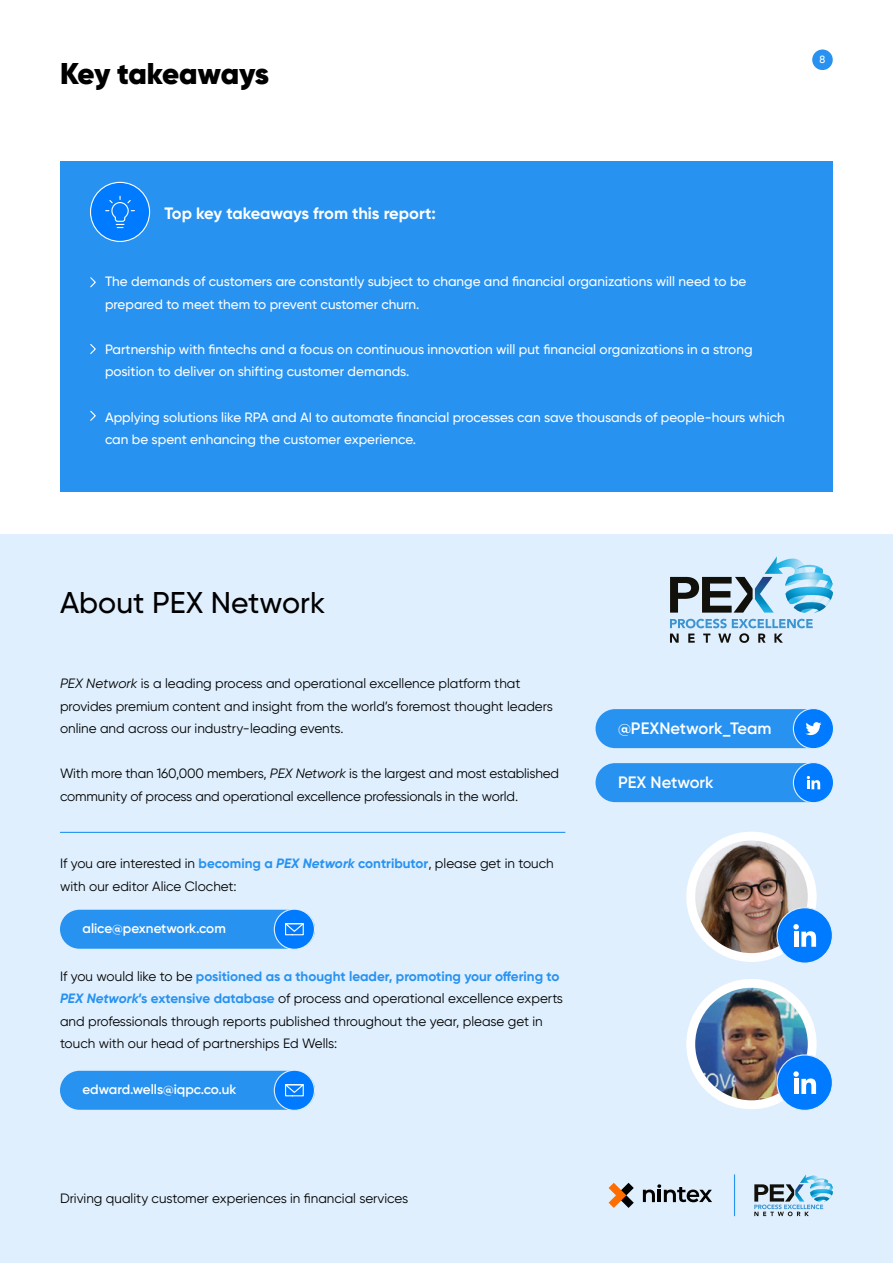
<style>
.page{position:relative;width:893px;height:1263px;background:#fff}
.page>*{position:absolute;margin:0;border:0;box-sizing:border-box;transform-origin:0 0}
.t1{font:500 30px "Gilroy";color:#000}
.t2{font:900 30px "Gilroy";letter-spacing:-.02em;color:#000}
.t3{font:700 16.5px "Gilroy";letter-spacing:-.005em;color:#fff}
.t4{font:600 16.5px "Gilroy";color:#fff}
.t5{font:13.5px/22.5px "Gilroy";color:#000}
.t6{font:500 13.5px/22.5px "Gilroy";color:#fff}
.t7{font:600 13.5px "Gilroy";color:#fff}
.t8{font:500 10.5px "Gilroy";color:#fff}
.s1{font-style:italic}
.s2{font-weight:700;color:#2892f1}
.s3{font-weight:700;font-style:italic;color:#2892f1}
</style>
<div class="page">
<div style="left:0;top:535px;width:893px;height:728px;background:#dfeffd"></div>
<svg style="left:609px;top:1183px;width:25px;height:25px"></svg>
<svg style="left:643px;top:1184px;width:69px;height:18px"></svg>
<div style="left:812px;top:50px;width:21px;height:20px;background:#2892f1;border-radius:50%"></div>
<img style="left:800px;top:1174px;width:18px;height:9px">
<img style="left:810px;top:1178px;width:21px;height:6px">
<svg style="left:754px;top:1184px;width:79px;height:32px"></svg>
<hr style="left:734px;top:1174px;width:1px;height:42px;background:#2892f1">
<svg style="left:670px;top:577px;width:83px;height:36px"></svg>
<img style="left:755px;top:577px;width:19px;height:36px">
<img style="left:765px;top:556px;width:39px;height:30px">
<img style="left:785px;top:565px;width:48px;height:47px">
<svg style="left:670px;top:619px;width:143px;height:24px"></svg>
<div style="left:686px;top:979px;width:131px;height:130px;background:#fff;border-radius:50%"></div>
<img style="left:695px;top:988px;width:113px;height:112px;border-radius:56px">
<div style="left:777px;top:1055px;width:55px;height:55px;background:#007bff;border-radius:50%"></div>
<div style="left:776px;top:1054px;width:57px;height:57px;border:1px solid #dfeffd;border-radius:50%"></div>
<svg style="left:793px;top:1071px;width:23px;height:23px"></svg>
<div style="left:686px;top:832px;width:131px;height:130px;background:#fff;border-radius:50%"></div>
<img style="left:695px;top:840px;width:113px;height:113px;border-radius:56px">
<div style="left:777px;top:908px;width:55px;height:55px;background:#007bff;border-radius:50%"></div>
<div style="left:776px;top:907px;width:57px;height:57px;border:1px solid #dfeffd;border-radius:50%"></div>
<svg style="left:793px;top:924px;width:23px;height:23px"></svg>
<hr style="left:60px;top:832px;width:505px;height:1px;background:#2892f1">
<div style="left:60px;top:161px;width:773px;height:330px;background:#2892f1"></div>
<svg style="left:90px;top:277px;width:6px;height:11px"></svg>
<svg style="left:90px;top:344px;width:6px;height:10px"></svg>
<svg style="left:90px;top:410px;width:6px;height:11px"></svg>
<div style="left:91px;top:182px;width:59px;height:59px;background:#007bff;border-radius:50%"></div>
<div style="left:90px;top:182px;width:60px;height:60px;border:1px solid #fff;border-radius:50%"></div>
<svg style="left:105px;top:195px;width:30px;height:34px"></svg>
<div style="left:60px;top:910px;width:255px;height:39px;background:#2892f1;border-radius:20px"></div>
<div style="left:596px;top:709px;width:237px;height:39px;background:#2892f1;border-radius:20px"></div>
<div style="left:60px;top:1071px;width:255px;height:39px;background:#2892f1;border-radius:20px"></div>
<div style="left:596px;top:763px;width:237px;height:39px;background:#2892f1;border-radius:20px"></div>
<div style="left:793px;top:762px;width:40px;height:41px;background:#007bff;border-radius:50%"></div>
<div style="left:793px;top:762px;width:41px;height:41px;border:1px solid #dfeffd;border-radius:50%"></div>
<svg style="left:807px;top:776px;width:13px;height:13px"></svg>
<div style="left:793px;top:708px;width:40px;height:41px;background:#007bff;border-radius:50%"></div>
<div style="left:793px;top:708px;width:41px;height:41px;border:1px solid #dfeffd;border-radius:50%"></div>
<svg style="left:805px;top:722px;width:16px;height:13px"></svg>
<div style="left:274px;top:909px;width:40px;height:40px;background:#007bff;border-radius:50%"></div>
<div style="left:274px;top:908px;width:41px;height:42px;border:1px solid #dfeffd;border-radius:50%"></div>
<svg style="left:285px;top:923px;width:19px;height:13px"></svg>
<div style="left:274px;top:1070px;width:40px;height:40px;background:#007bff;border-radius:50%"></div>
<div style="left:274px;top:1070px;width:41px;height:41px;border:1px solid #dfeffd;border-radius:50%"></div>
<svg style="left:285px;top:1084px;width:19px;height:13px"></svg>
<p class="t2" style="left:60px;top:54px;width:211px">Key takeaways</p>
<p class="t8" style="left:819px;top:53px;width:7px">8</p>
<p class="t3" style="left:165px;top:203px;width:273px">Top key takeaways from this report:</p>
<p class="t6" style="left:105px;top:270px;width:643px">The demands of customers are constantly subject to change and financial organizations will need to be prepared to meet them to prevent customer churn.</p>
<p class="t6" style="left:105px;top:338px;width:649px">Partnership with fintechs and a focus on continuous innovation will put financial organizations in a strong position to deliver on shifting customer demands.</p>
<p class="t6" style="left:105px;top:405px;width:681px">Applying solutions like RPA and AI to automate financial processes can save thousands of people-hours which can be spent enhancing the customer experience.</p>
<p class="t1" style="left:60px;top:584px;width:267px">About PEX Network</p>
<p class="t5" style="left:60px;top:672px;width:494px"><span class="s1">PEX Network</span> is a leading process and operational excellence platform that provides premium content and insight from the world’s foremost thought leaders online and across our industry-leading events.</p>
<p class="t5" style="left:60px;top:762px;width:501px">With more than 160,000 members, <span class="s1">PEX Network</span> is the largest and most established community of process and operational excellence professionals in the world.</p>
<p class="t5" style="left:60px;top:852px;width:495px">If you are interested in <span class="s2">becoming a</span> <span class="s3">PEX Network</span> <span class="s2">contributor</span>, please get in touch with our editor Alice Clochet:</p>
<p class="t7" style="left:82px;top:920px;width:145px">alice@pexnetwork.com</p>
<p class="t5" style="left:60px;top:965px;width:505px">If you would like to be <span class="s2">positioned as a thought leader, promoting your offering to </span><span class="s3">PEX Network</span><span class="s2">’s extensive database</span> of process and operational excellence experts and professionals through reports published throughout the year, please get in touch with our head of partnerships Ed Wells:</p>
<p class="t7" style="left:82px;top:1081px;width:156px">edward.wells@iqpc.co.uk</p>
<p class="t5" style="left:60px;top:1187px;width:350px">Driving quality customer experiences in financial services</p>
<p class="t4" style="left:618px;top:718px;width:155px">@PEXNetwork_Team</p>
<p class="t4" style="left:618px;top:772px;width:97px">PEX Network</p>
</div>
